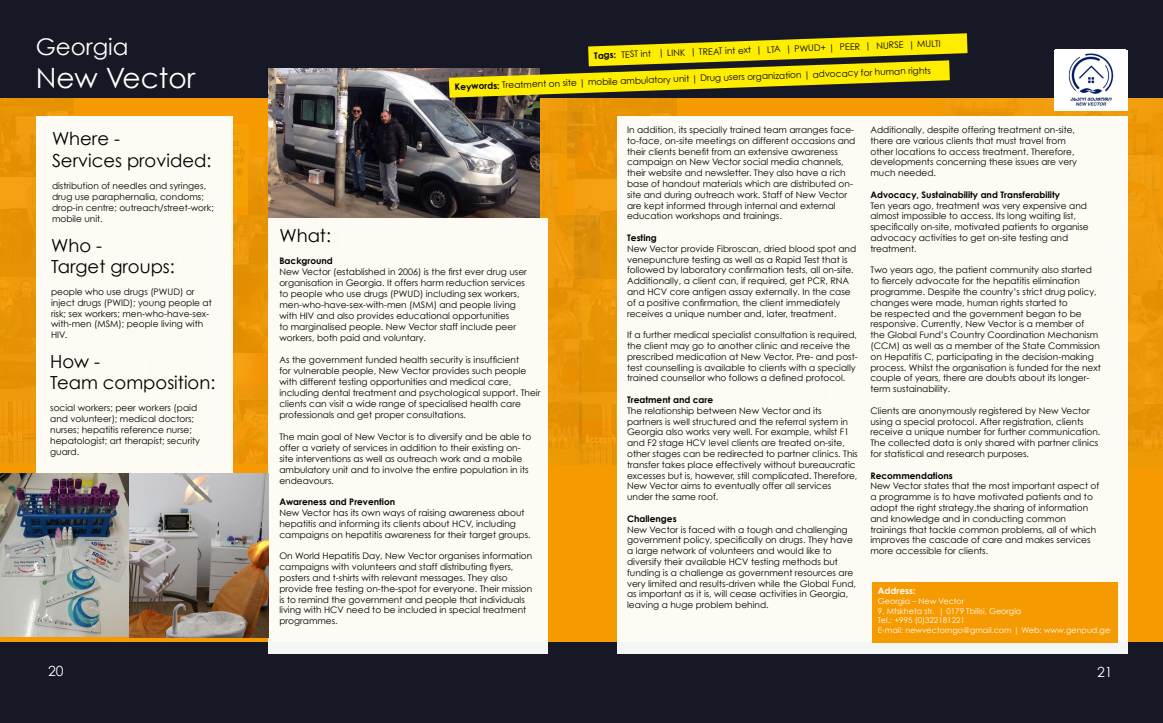
<style>
.page{position:relative;width:1163px;height:723px;background:#fff}
.page>*{position:absolute;margin:0;border:0;box-sizing:border-box;transform-origin:0 0}
.t1{font:28px "Century Gothic";color:#fff}
.t2{font:23px "Century Gothic";color:#fff}
.t3{font:18px/21.6px "Century Gothic";color:#000}
.t4{font:14px "Century Gothic";color:#fff}
.t5{font:9px/10.8px "Century Gothic";color:#000}
.t6{font:700 9px "Century Gothic";color:#000}
.t7{font:700 9px "Century Gothic";color:#fff}
.t8{font:8px/9.6px "Century Gothic";color:#fff}
.s1{font-weight:700}
</style>
<div class="page">
<div style="left:0;top:96px;width:1162px;height:547px;background:#f59a00"></div>
<div style="left:210px;top:124px;width:39px;height:82px;background:#f5a003"></div>
<svg style="left:232px;top:130px;width:12px;height:33px"></svg>
<div style="left:236px;top:168px;width:7px;height:7px;border:1px solid #000;border-radius:50%"></div>
<svg style="left:232px;top:169px;width:9px;height:6px"></svg>
<svg style="left:232px;top:181px;width:8px;height:19px"></svg>
<img style="left:249px;top:157px;width:20px;height:58px">
<img style="left:232px;top:215px;width:37px;height:58px">
<img style="left:0;top:276px;width:36px;height:187px">
<div style="left:548px;top:278px;width:31px;height:123px;background:#ea9507"></div>
<img style="left:539px;top:98px;width:28px;height:56px">
<img style="left:539px;top:215px;width:35px;height:63px">
<img style="left:539px;top:153px;width:18px;height:62px">
<img style="left:232px;top:273px;width:37px;height:128px">
<img style="left:0;top:97px;width:74px;height:81px">
<img style="left:232px;top:401px;width:347px;height:63px">
<img style="left:0;top:178px;width:36px;height:98px">
<img style="left:579px;top:279px;width:38px;height:186px">
<img style="left:1127px;top:280px;width:35px;height:124px">
<img style="left:943px;top:97px;width:219px;height:59px">
<div style="left:1127px;top:218px;width:35px;height:62px;background:#ef9b0d"></div>
<img style="left:1127px;top:155px;width:32px;height:63px">
<img style="left:567px;top:98px;width:109px;height:82px">
<div style="left:1127px;top:404px;width:35px;height:63px;background:#ea9705"></div>
<img style="left:574px;top:180px;width:43px;height:99px">
<div style="left:0;top:643px;width:1162px;height:80px;background:#161925"></div>
<div style="left:0;top:0;width:1162px;height:97px;background:#161925"></div>
<div style="left:36px;top:116px;width:196px;height:357px;background:#fefaf4"></div>
<img style="left:0;top:473px;width:269px;height:164px">
<img style="left:269px;top:68px;width:270px;height:150px">
<div style="left:269px;top:218px;width:279px;height:435px;background:#fefaf4"></div>
<div style="left:617px;top:116px;width:510px;height:537px;background:#fefaf4"></div>
<svg style="left:449px;top:33px;width:518px;height:65px"></svg>
<div style="left:872px;top:582px;width:245px;height:61px;background:#f59a00"></div>
<div style="left:1053px;top:50px;width:74px;height:61px;background:#fff"></div>
<img style="left:1068px;top:53px;width:46px;height:53px">
<h2 class="t2" style="left:36px;top:33px;width:94px">Georgia</h2>
<h1 class="t1" style="left:36px;top:61px;width:161px">New Vector</h1>
<h3 class="t3" style="left:52px;top:128px;width:161px">Where -<br>Services provided:</h3>
<p class="t5" style="left:52px;top:180px;width:163px">distribution of needles and syringes, drug use paraphernalia, condoms; drop-in centre; outreach/street-work; mobile unit.</p>
<h3 class="t3" style="left:51px;top:234px;width:125px">Who -<br>Target groups:</h3>
<p class="t5" style="left:51px;top:286px;width:162px">people who use drugs (PWUD) or inject drugs (PWID); young people at risk; sex workers; men-who-have-sex&shy;with-men (MSM); people living with<br>HIV.</p>
<h3 class="t3" style="left:50px;top:350px;width:167px">How -<br>Team composition:</h3>
<p class="t5" style="left:50px;top:402px;width:151px">social workers; peer workers (paid and volunteer); medical doctors; nurses; hepatitis reference nurse; hepatologist; art therapist; security guard.</p>
<p class="t5" style="left:594px;top:50px;width:348px;rotate:-2deg"><span class="s1">Tags:</span> TEST int | LINK | TREAT int ext | LTA | PWUD+ | PEER | NURSE | MULTI</p>
<p class="t5" style="left:454px;top:81px;width:478px;rotate:-2deg"><span class="s1">Keywords:</span> Treatment on site | mobile ambulatory unit | Drug users organization | advocacy for human rights</p>
<h3 class="t3" style="left:279px;top:224px;width:53px">What:</h3>
<p class="t6" style="left:279px;top:255px;width:55px">Background</p>
<p class="t5" style="left:279px;top:266px;width:249px">New Vector (established in 2006) is the first ever drug user organisation in Georgia. It offers harm reduction services to people who use drugs (PWUD) including sex workers, men-who-have-sex-with-men (MSM) and people living with HIV and also provides educational opportunities<br>to marginalised people. New Vector staff include peer workers, both paid and voluntary.</p>
<p class="t5" style="left:279px;top:354px;width:262px">As the government funded health security is insufficient<br>for vulnerable people, New Vector provides such people with different testing opportunities and medical care, including dental treatment and psychological support. Their clients can visit a wide range of specialised health care professionals and get proper consultations.</p>
<p class="t5" style="left:279px;top:431px;width:253px">The main goal of New Vector is to diversify and be able to offer a variety of services in addition to their existing on&shy;site interventions as well as outreach work and a mobile ambulatory unit and to involve the entire population in its endeavours.</p>
<p class="t6" style="left:279px;top:496px;width:117px">Awareness and Prevention</p>
<p class="t5" style="left:279px;top:507px;width:253px">New Vector has its own ways of raising awareness about hepatitis and informing its clients about HCV, including campaigns on hepatitis awareness for their target groups.</p>
<p class="t5" style="left:279px;top:551px;width:254px">On World Hepatitis Day, New Vector organises information campaigns with volunteers and staff distributing flyers, posters and t-shirts with relevant messages. They also provide free testing on-the-spot for everyone. Their mission is to remind the government and people that individuals living with HCV need to be included in special treatment programmes.</p>
<p class="t5" style="left:627px;top:124px;width:230px">In addition, its specially trained team arranges face&shy;to-face, on-site meetings on different occasions and their clients benefit from an extensive awareness campaign on New Vector social media channels, their website and newsletter. They also have a rich base of handout materials which are distributed on&shy;site and during outreach work. Staff of New Vector are kept informed through internal and external education workshops and trainings.</p>
<p class="t6" style="left:627px;top:232px;width:31px">Testing</p>
<p class="t5" style="left:627px;top:243px;width:230px">New Vector provide Fibroscan, dried blood spot and venepuncture testing as well as a Rapid Test that is followed by laboratory confirmation tests, all on-site.<br>Additionally, a client can, if required, get PCR, RNA and HCV core antigen assay externally. In the case of a positive confirmation, the client immediately receives a unique number and, later, treatment.</p>
<p class="t5" style="left:627px;top:329px;width:232px">If a further medical specialist consultation is required, the client may go to another clinic and receive the prescribed medication at New Vector. Pre- and post&shy;test counselling is available to clients with a specially trained counsellor who follows a defined protocol.</p>
<p class="t6" style="left:627px;top:394px;width:88px">Treatment and care</p>
<p class="t5" style="left:627px;top:405px;width:232px">The relationship between New Vector and its partners is well structured and the referral system in Georgia also works very well. For example, whilst F1 and F2 stage HCV level clients are treated on-site, other stages can be redirected to partner clinics. This transfer takes place effectively without bureaucratic excesses but is, however, still complicated. Therefore, New Vector aims to eventually offer all services under the same roof.</p>
<p class="t6" style="left:627px;top:513px;width:51px">Challenges</p>
<p class="t5" style="left:627px;top:524px;width:230px">New Vector is faced with a tough and challenging government policy, specifically on drugs. They have a large network of volunteers and would like to diversify their available HCV testing methods but funding is a challenge as government resources are very limited and results-driven while the Global Fund, as important as it is, will cease activities in Georgia, leaving a huge problem behind.</p>
<p class="t5" style="left:870px;top:124px;width:208px">Additionally, despite offering treatment on-site, there are various clients that must travel from other locations to access treatment. Therefore, developments concerning these issues are very much needed.</p>
<p class="t6" style="left:870px;top:189px;width:191px">Advocacy, Sustainability and Transferability</p>
<p class="t5" style="left:870px;top:200px;width:220px">Ten years ago, treatment was very expensive and almost impossible to access. Its long waiting list, specifically on-site, motivated patients to organise advocacy activities to get on-site testing and treatment.</p>
<p class="t5" style="left:870px;top:265px;width:232px">Two years ago, the patient community also started to fiercely advocate for the hepatitis elimination programme. Despite the country’s strict drug policy, changes were made, human rights started to<br>be respected and the government began to be responsive. Currently, New Vector is a member of the Global Fund’s Country Coordination Mechanism (CCM) as well as a member of the State Commission on Hepatitis C, participating in the decision-making process. Whilst the organisation is funded for the next couple of years, there are doubts about its longer&shy;term sustainability.</p>
<p class="t5" style="left:870px;top:405px;width:231px">Clients are anonymously registered by New Vector using a special protocol. After registration, clients receive a unique number for further communication.<br>The collected data is only shared with partner clinics for statistical and research purposes.</p>
<p class="t6" style="left:870px;top:470px;width:84px">Recommendations</p>
<p class="t5" style="left:870px;top:481px;width:230px">New Vector states that the most important aspect of a programme is to have motivated patients and to adopt the right strategy.the sharing of information and knowledge and in conducting common trainings that tackle common problems, all of which improves the cascade of care and makes services more accessible for clients.</p>
<p class="t7" style="left:877px;top:585px;width:39px">Address:</p>
<p class="t8" style="left:877px;top:596px;width:234px">Georgia – New Vector<br>9, Mtskheta str. | 0179 Tbilisi, Georgia<br>Tel.: +995 (0)322181221<br>E-mail: newvectorngo@gmail.com | Web: www.genpud.ge</p>
<h3 class="t4" style="left:48px;top:662px;width:17px">20</h3>
<h3 class="t4" style="left:1096px;top:663px;width:17px">21</h3>
</div>
